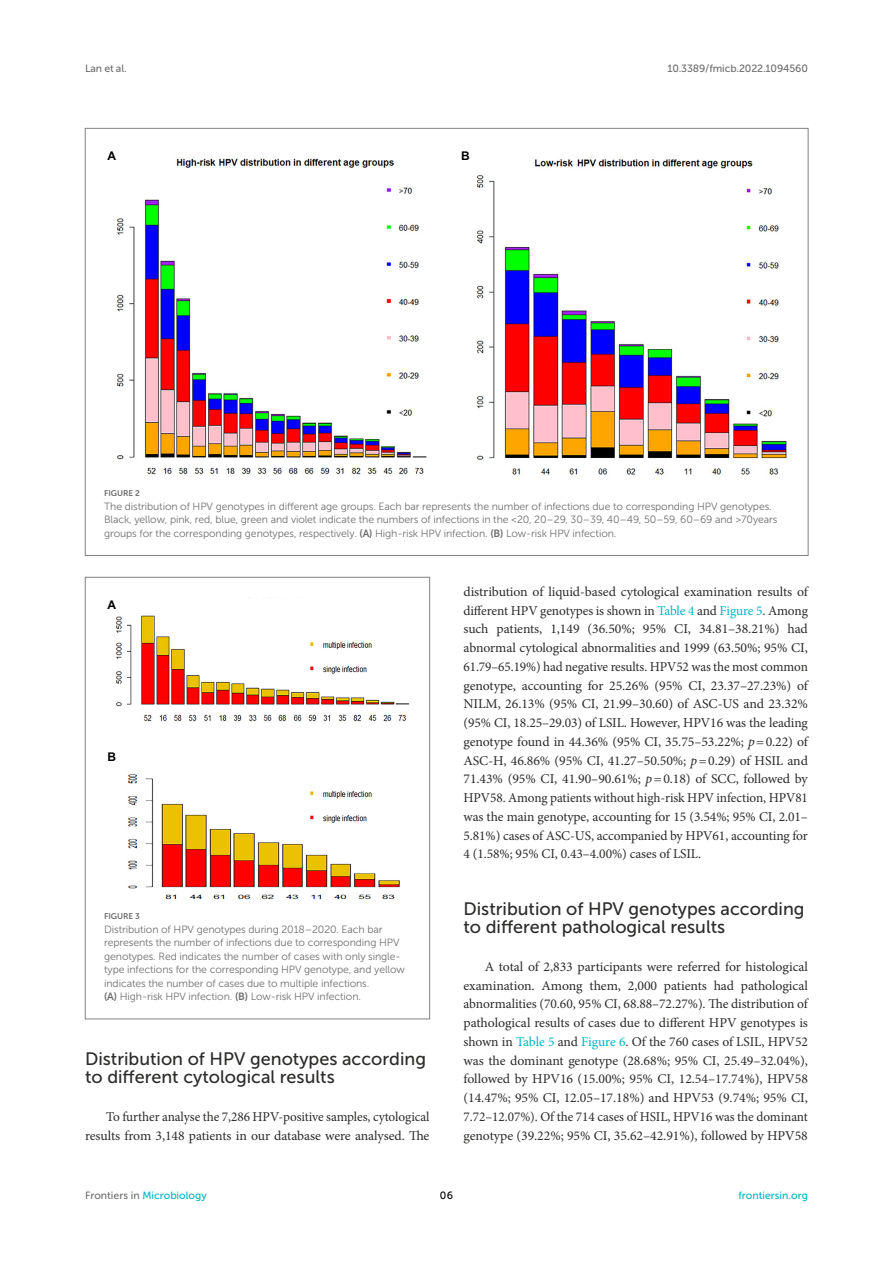
<style>
.page{position:relative;width:893px;height:1263px;background:#fff}
.page>*{position:absolute;margin:0;border:0;box-sizing:border-box;transform-origin:0 0}
.HEAD_2{font:18px/18.8px "Museo Sans 500";color:#2b2b2a}
.TEXT_FLUSH{font:13.5px/18.8px "Minion Pro";letter-spacing:-.005em;color:#2b2b2a;text-align:justify}
.t1{font:700 12px "Arial";color:#000}
.FIG_LEG{font:10.5px/13.5px "Museo Sans 300";letter-spacing:-.01em;color:#706f70}
.t2{font:10.5px "Museo Sans 500";color:#00b4c4}
.t3{font:10.5px "Museo Sans 500";letter-spacing:-.015em;color:#706f70}
.t4{font:10.5px "Museo Sans 500";color:#000}
.FIG_HD{font:8.25px "Museo Sans 700";letter-spacing:-.01em;color:#706f70}
.s1{font-family:"Museo Sans 700"}
.s2{color:#00b4c4}
.s3{font-style:italic}
.s4{color:#706f70}
</style>
<div class="page">
<img style="left:117px;top:158px;width:670px;height:317px">
<img style="left:115px;top:597px;width:294px;height:303px">
<div style="left:85px;top:577px;width:345px;height:442px;border:1px solid #808285"></div>
<p class="t3" style="left:85px;top:63px;width:43px">Lan et al.</p>
<p class="t3" style="left:667px;top:63px;width:142px">10.3389/fmicb.2022.1094560</p>
<p class="t1" style="left:107px;top:148px;width:10px">A</p>
<p class="t1" style="left:461px;top:148px;width:10px">B</p>
<p class="FIG_HD" style="left:104px;top:489px;width:37px">FIGURE 2</p>
<p class="FIG_LEG" style="left:104px;top:499px;width:675px">The distribution of HPV genotypes in different age groups. Each bar represents the number of infections due to corresponding HPV genotypes.<br>Black, yellow, pink, red, blue, green and violet indicate the numbers of infections in the &lt;20, 20–29, 30–39, 40–49, 50–59, 60–69 and &gt;70 years groups for the corresponding genotypes, respectively. <span class="s1">(A)</span> High-risk HPV infection. <span class="s1">(B)</span> Low-risk HPV infection.</p>
<p class="t1" style="left:107px;top:596px;width:10px">A</p>
<p class="t1" style="left:107px;top:748px;width:10px">B</p>
<p class="FIG_HD" style="left:104px;top:911px;width:37px">FIGURE 3</p>
<p class="FIG_LEG" style="left:104px;top:922px;width:302px">Distribution of HPV genotypes during 2018–2020. Each bar represents the number of infections due to corresponding HPV genotypes. Red indicates the number of cases with only single&shy;type infections for the corresponding HPV genotype, and yellow indicates the number of cases due to multiple infections.<br><span class="s1">(A)</span> High-risk HPV infection. <span class="s1">(B)</span> Low-risk HPV infection.</p>
<p class="HEAD_2" style="left:85px;top:1049px;width:342px">Distribution of HPV genotypes according to different cytological results</p>
<p class="TEXT_FLUSH" style="left:85px;top:1107px;width:346px;text-align:right">To further analyse the 7,286 HPV-positive samples, cytological results from 3,148 patients in our database were analysed. The</p>
<p class="TEXT_FLUSH" style="left:463px;top:582px;width:346px">distribution of liquid-based cytological examination results of different HPV genotypes is shown in <span class="s2">Table 4</span> and <span class="s2">Figure 5</span>. Among such patients, 1,149 (36.50%; 95% CI, 34.81–38.21%) had abnormal cytological abnormalities and 1999 (63.50%; 95% CI, 61.79–65.19%) had negative results. HPV52 was the most common genotype, accounting for 25.26% (95% CI, 23.37–27.23%) of NILM, 26.13% (95% CI, 21.99–30.60) of ASC-US and 23.32% (95% CI, 18.25–29.03) of LSIL. However, HPV16 was the leading genotype found in 44.36% (95% CI, 35.75–53.22%; <span class="s3">p</span>=0.22) of ASC-H, 46.86% (95% CI, 41.27–50.50%; <span class="s3">p</span>=0.29) of HSIL and 71.43% (95% CI, 41.90–90.61%; <span class="s3">p</span>=0.18) of SCC, followed by HPV58. Among patients without high-risk HPV infection, HPV81 was the main genotype, accounting for 15 (3.54%; 95% CI, 2.01– 5.81%) cases of ASC-US, accompanied by HPV61, accounting for 4 (1.58%; 95% CI, 0.43–4.00%) cases of LSIL.</p>
<p class="HEAD_2" style="left:463px;top:899px;width:342px">Distribution of HPV genotypes according to different pathological results</p>
<p class="TEXT_FLUSH" style="left:463px;top:957px;width:346px;text-indent:21px">A total of 2,833 participants were referred for histological examination. Among them, 2,000 patients had pathological abnormalities (70.60, 95% CI, 68.88–72.27%). The distribution of pathological results of cases due to different HPV genotypes is shown in <span class="s2">Table 5</span> and <span class="s2">Figure 6</span>. Of the 760 cases of LSIL, HPV52 was the dominant genotype (28.68%; 95% CI, 25.49–32.04%), followed by HPV16 (15.00%; 95% CI, 12.54–17.74%), HPV58 (14.47%; 95% CI, 12.05–17.18%) and HPV53 (9.74%; 95% CI, 7.72–12.07%). Of the 714 cases of HSIL, HPV16 was the dominant genotype (39.22%; 95% CI, 35.62–42.91%), followed by HPV58</p>
<p class="t2" style="left:85px;top:1190px;width:123px"><span class="s4">Frontiers in</span> Microbiology</p>
<p class="t4" style="left:440px;top:1190px;width:15px">06</p>
<p class="t2" style="left:738px;top:1190px;width:71px">frontiersin.org</p>
</div>
